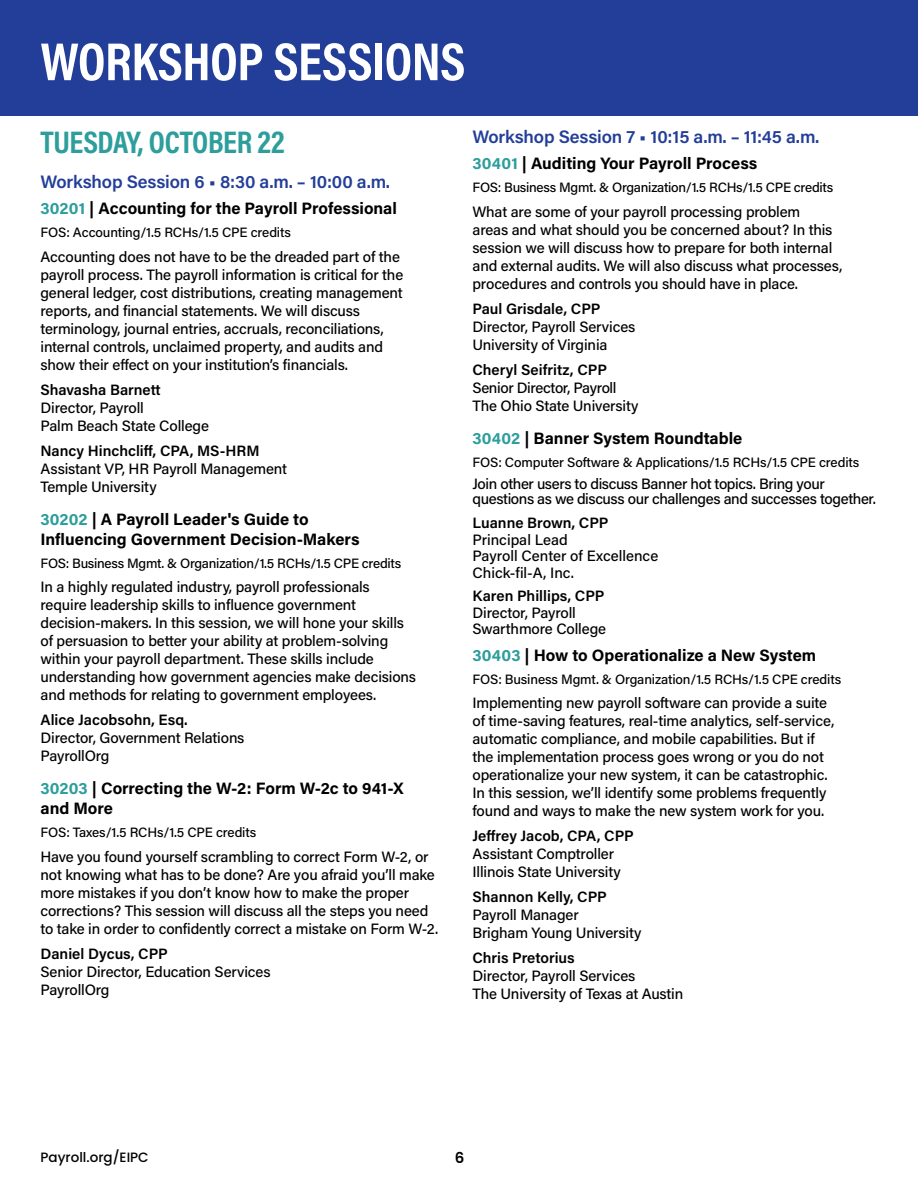
<style>
.page{position:relative;width:918px;height:1188px;background:#fff}
.page>*{position:absolute;margin:0;border:0;box-sizing:border-box;transform-origin:0 0}
.t1{font:700 54px "Acumin Pro Cond";letter-spacing:-.01em;color:#fff}
.t2{font:700 31.5px "Acumin Pro Cond";letter-spacing:-.015em;color:#2d9e9c}
.t3{font:600 18px "Acumin Pro";letter-spacing:-.01em;color:#233e99}
.t4{font:700 16.5px/19.8px "Acumin Pro";color:#000}
.t5{font:500 15px/18px "Acumin Pro";letter-spacing:-.01em;color:#000}
.t6{font:600 15px "Acumin Pro";color:#000}
.t7{font:600 15px "Poppins";color:#000}
.t8{font:500 13.5px "Acumin Pro";letter-spacing:-.015em;color:#000}
.t9{font:500 13.5px "Poppins";color:#000}
.s1{color:#2d9e9c}
</style>
<div class="page">
<div style="left:0;top:0;width:918px;height:115px;background:#233e99"></div>
<h1 class="t1" style="left:40px;top:26px;width:426px">WORKSHOP SESSIONS</h1>
<h2 class="t2" style="left:40px;top:121px;width:246px">TUESDAY, OCTOBER 22</h2>
<p class="t3" style="left:40px;top:169px;width:351px">Workshop Session 6 • 8:30 a.m. – 10:00 a.m.</p>
<p class="t4" style="left:40px;top:198px;width:358px"><span class="s1">30201</span> | Accounting for the Payroll Professional</p>
<p class="t8" style="left:40px;top:223px;width:252px">FOS: Accounting/1.5 RCHs/1.5 CPE credits</p>
<p class="t5" style="left:40px;top:247px;width:364px">Accounting does not have to be the dreaded part of the payroll process. The payroll information is critical for the general ledger, cost distributions, creating management reports, and financial statements. We will discuss terminology, journal entries, accruals, reconciliations, internal controls, unclaimed property, and audits and show their effect on your institution’s financials.</p>
<p class="t6" style="left:40px;top:379px;width:122px">Shavasha Barnett</p>
<p class="t5" style="left:40px;top:398px;width:170px">Director, Payroll<br>Palm Beach State College</p>
<p class="t6" style="left:40px;top:440px;width:221px">Nancy Hinchcliff, CPA, MS-HRM</p>
<p class="t5" style="left:40px;top:459px;width:248px">Assistant VP, HR Payroll Management<br>Temple University</p>
<p class="t4" style="left:40px;top:508px;width:321px"><span class="s1">30202</span> | A Payroll Leader's Guide to<br>Influencing Government Decision-Makers</p>
<p class="t8" style="left:40px;top:553px;width:362px">FOS: Business Mgmt. &amp; Organization/1.5 RCHs/1.5 CPE credits</p>
<p class="t5" style="left:40px;top:577px;width:377px">In a highly regulated industry, payroll professionals require leadership skills to influence government decision-makers. In this session, we will hone your skills of persuasion to better your ability at problem-solving within your payroll department. These skills include understanding how government agencies make decisions and methods for relating to government employees.</p>
<p class="t6" style="left:40px;top:709px;width:149px">Alice Jacobsohn, Esq.</p>
<p class="t5" style="left:40px;top:728px;width:206px">Director, Government Relations<br>PayrollOrg</p>
<p class="t4" style="left:40px;top:778px;width:365px"><span class="s1">30203</span> | Correcting the W-2: Form W-2c to 941-X and More</p>
<p class="t8" style="left:40px;top:823px;width:217px">FOS: Taxes/1.5 RCHs/1.5 CPE credits</p>
<p class="t5" style="left:40px;top:847px;width:399px">Have you found yourself scrambling to correct Form W-2, or not knowing what has to be done? Are you afraid you’ll make more mistakes if you don’t know how to make the proper corrections? This session will discuss all the steps you need to take in order to confidently correct a mistake on Form W-2.</p>
<p class="t6" style="left:40px;top:943px;width:129px">Daniel Dycus, CPP</p>
<p class="t5" style="left:40px;top:962px;width:232px">Senior Director, Education Services<br>PayrollOrg</p>
<p class="t3" style="left:472px;top:124px;width:348px">Workshop Session 7 • 10:15 a.m. – 11:45 a.m.</p>
<p class="t4" style="left:472px;top:153px;width:286px"><span class="s1">30401</span> | Auditing Your Payroll Process</p>
<p class="t8" style="left:472px;top:178px;width:362px">FOS: Business Mgmt. &amp; Organization/1.5 RCHs/1.5 CPE credits</p>
<p class="t5" style="left:472px;top:202px;width:371px">What are some of your payroll processing problem<br>areas and what should you be concerned about? In this session we will discuss how to prepare for both internal and external audits. We will also discuss what processes, procedures and controls you should have in place.</p>
<p class="t6" style="left:472px;top:298px;width:130px">Paul Grisdale, CPP</p>
<p class="t5" style="left:472px;top:317px;width:164px">Director, Payroll Services<br>University of Virginia</p>
<p class="t6" style="left:472px;top:359px;width:136px">Cheryl Seifritz, CPP</p>
<p class="t5" style="left:472px;top:378px;width:167px">Senior Director, Payroll<br>The Ohio State University</p>
<p class="t4" style="left:472px;top:427px;width:271px"><span class="s1">30402</span> | Banner System Roundtable</p>
<p class="t8" style="left:472px;top:453px;width:388px">FOS: Computer Software &amp; Applications/1.5 RCHs/1.5 CPE credits</p>
<p class="t5" style="left:472px;top:475px;width:405px;line-height:15px">Join other users to discuss Banner hot topics. Bring your questions as we discuss our challenges and successes together.</p>
<p class="t6" style="left:472px;top:513px;width:138px">Luanne Brown, CPP</p>
<p class="t5" style="left:472px;top:531px;width:187px;line-height:16.5px">Principal Lead<br>Payroll Center of Excellence<br>Chick-fil-A, Inc.</p>
<p class="t6" style="left:472px;top:585px;width:134px">Karen Phillips, CPP</p>
<p class="t5" style="left:472px;top:603px;width:135px;line-height:16.5px">Director, Payroll<br>Swarthmore College</p>
<p class="t4" style="left:472px;top:644px;width:345px"><span class="s1">30403</span> | How to Operationalize a New System</p>
<p class="t8" style="left:472px;top:669px;width:370px">FOS: Business Mgmt. &amp; Organization/1.5 RCHs/1.5 CPE credits</p>
<p class="t5" style="left:472px;top:693px;width:363px">Implementing new payroll software can provide a suite of time-saving features, real-time analytics, self-service, automatic compliance, and mobile capabilities. But if the implementation process goes wrong or you do not operationalize your new system, it can be catastrophic.<br>In this session, we’ll identify some problems frequently found and ways to make the new system work for you.</p>
<p class="t6" style="left:472px;top:825px;width:163px">Jeffrey Jacob, CPA, CPP</p>
<p class="t5" style="left:472px;top:844px;width:150px">Assistant Comptroller<br>Illinois State University</p>
<p class="t6" style="left:472px;top:886px;width:136px">Shannon Kelly, CPP</p>
<p class="t5" style="left:472px;top:905px;width:171px">Payroll Manager<br>Brigham Young University</p>
<p class="t6" style="left:472px;top:947px;width:104px">Chris Pretorius</p>
<p class="t5" style="left:472px;top:966px;width:212px">Director, Payroll Services<br>The University of Texas at Austin</p>
<p class="t9" style="left:40px;top:1149px;width:110px">Payroll.org/EIPC</p>
<p class="t7" style="left:455px;top:1149px;width:11px">6</p>
</div>
